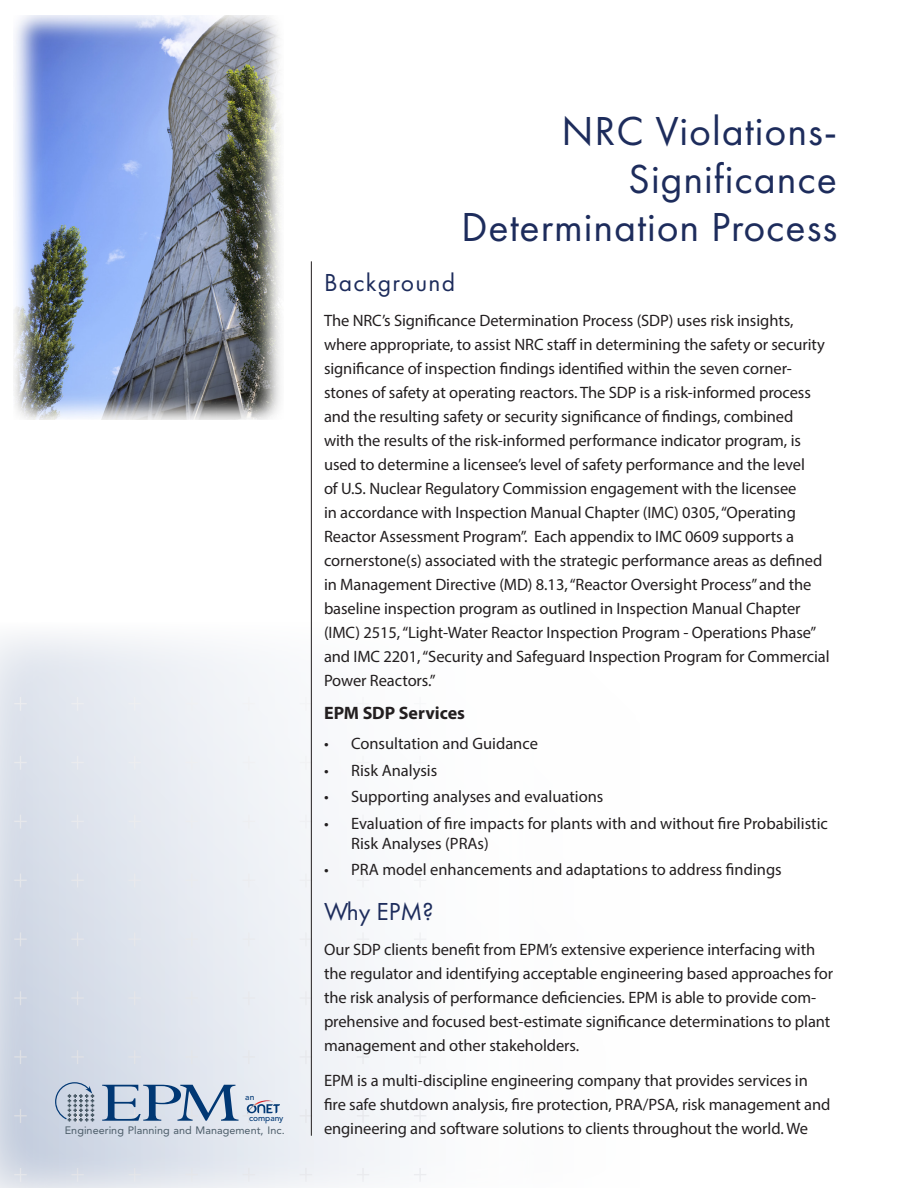
<style>
.page{position:relative;width:918px;height:1188px;background:#fff}
.page>*{position:absolute;margin:0;border:0;box-sizing:border-box;transform-origin:0 0}
.t1{font:62.85px "Perpetua";color:#013874;scale:1.39 1}
.Subhead_2A{font:42px/48px "Futura PT";letter-spacing:.02em;color:#1d2c5c;text-align:right}
.Subhead_3{font:25.5px "Futura PT";letter-spacing:.05em;color:#1d2c5c}
.Subhead_3-2{font:700 18px "Myriad Pro";color:#231f20}
.Subhead_3-3{font:16.5px/24px "Myriad Pro";letter-spacing:-.005em;color:#231f20}
.t2{font:10.65px "Avenir LT Std";letter-spacing:.005em;color:#4a5b67}
.t3{font:500 8.4px "Avenir LT Std";letter-spacing:-.005em;color:#013874}
</style>
<div class="page">
<svg style="left:0;top:622px;width:427px;height:566px"></svg>
<svg style="left:414px;top:697px;width:12px;height:14px"></svg>
<svg style="left:357px;top:697px;width:12px;height:14px"></svg>
<svg style="left:300px;top:697px;width:11px;height:14px"></svg>
<svg style="left:243px;top:697px;width:12px;height:14px"></svg>
<svg style="left:186px;top:697px;width:12px;height:14px"></svg>
<svg style="left:128px;top:697px;width:13px;height:14px"></svg>
<svg style="left:71px;top:697px;width:13px;height:14px"></svg>
<svg style="left:14px;top:697px;width:13px;height:14px"></svg>
<svg style="left:414px;top:756px;width:12px;height:14px"></svg>
<svg style="left:357px;top:756px;width:12px;height:14px"></svg>
<svg style="left:300px;top:756px;width:11px;height:14px"></svg>
<svg style="left:243px;top:756px;width:12px;height:14px"></svg>
<svg style="left:186px;top:756px;width:12px;height:14px"></svg>
<svg style="left:128px;top:756px;width:13px;height:14px"></svg>
<svg style="left:71px;top:756px;width:13px;height:14px"></svg>
<svg style="left:14px;top:756px;width:13px;height:14px"></svg>
<svg style="left:414px;top:815px;width:12px;height:14px"></svg>
<svg style="left:357px;top:815px;width:12px;height:14px"></svg>
<svg style="left:300px;top:815px;width:11px;height:14px"></svg>
<svg style="left:243px;top:815px;width:12px;height:14px"></svg>
<svg style="left:186px;top:815px;width:12px;height:14px"></svg>
<svg style="left:128px;top:815px;width:13px;height:14px"></svg>
<svg style="left:71px;top:815px;width:13px;height:14px"></svg>
<svg style="left:14px;top:815px;width:13px;height:14px"></svg>
<svg style="left:414px;top:874px;width:12px;height:13px"></svg>
<svg style="left:357px;top:874px;width:12px;height:13px"></svg>
<svg style="left:300px;top:874px;width:11px;height:13px"></svg>
<svg style="left:243px;top:874px;width:12px;height:13px"></svg>
<svg style="left:186px;top:874px;width:12px;height:13px"></svg>
<svg style="left:128px;top:874px;width:13px;height:13px"></svg>
<svg style="left:71px;top:874px;width:13px;height:13px"></svg>
<svg style="left:14px;top:874px;width:13px;height:13px"></svg>
<svg style="left:414px;top:932px;width:12px;height:14px"></svg>
<svg style="left:357px;top:932px;width:12px;height:14px"></svg>
<svg style="left:300px;top:932px;width:11px;height:14px"></svg>
<svg style="left:243px;top:932px;width:12px;height:14px"></svg>
<svg style="left:186px;top:932px;width:12px;height:14px"></svg>
<svg style="left:128px;top:932px;width:13px;height:14px"></svg>
<svg style="left:71px;top:932px;width:13px;height:14px"></svg>
<svg style="left:14px;top:932px;width:13px;height:14px"></svg>
<svg style="left:414px;top:991px;width:12px;height:14px"></svg>
<svg style="left:357px;top:991px;width:12px;height:14px"></svg>
<svg style="left:300px;top:991px;width:11px;height:14px"></svg>
<svg style="left:243px;top:991px;width:12px;height:14px"></svg>
<svg style="left:186px;top:991px;width:12px;height:14px"></svg>
<svg style="left:128px;top:991px;width:13px;height:14px"></svg>
<svg style="left:71px;top:991px;width:13px;height:14px"></svg>
<svg style="left:14px;top:991px;width:13px;height:14px"></svg>
<svg style="left:414px;top:1050px;width:12px;height:14px"></svg>
<svg style="left:357px;top:1050px;width:12px;height:14px"></svg>
<svg style="left:300px;top:1050px;width:11px;height:14px"></svg>
<svg style="left:243px;top:1050px;width:12px;height:14px"></svg>
<svg style="left:186px;top:1050px;width:12px;height:14px"></svg>
<svg style="left:128px;top:1050px;width:13px;height:14px"></svg>
<svg style="left:71px;top:1050px;width:13px;height:14px"></svg>
<svg style="left:14px;top:1050px;width:13px;height:14px"></svg>
<svg style="left:414px;top:1109px;width:12px;height:14px"></svg>
<svg style="left:357px;top:1109px;width:12px;height:14px"></svg>
<svg style="left:300px;top:1109px;width:11px;height:14px"></svg>
<svg style="left:186px;top:1109px;width:12px;height:14px"></svg>
<svg style="left:128px;top:1109px;width:13px;height:14px"></svg>
<svg style="left:14px;top:1109px;width:13px;height:14px"></svg>
<svg style="left:414px;top:1168px;width:12px;height:14px"></svg>
<svg style="left:357px;top:1168px;width:12px;height:14px"></svg>
<svg style="left:300px;top:1168px;width:12px;height:14px"></svg>
<svg style="left:243px;top:1168px;width:12px;height:14px"></svg>
<svg style="left:186px;top:1168px;width:12px;height:14px"></svg>
<svg style="left:128px;top:1168px;width:13px;height:14px"></svg>
<svg style="left:71px;top:1168px;width:13px;height:14px"></svg>
<svg style="left:14px;top:1168px;width:13px;height:14px"></svg>
<img style="left:14px;top:15px;width:267px;height:405px">
<svg style="left:55px;top:1082px;width:39px;height:41px;background:#acb8c8"></svg>
<svg style="left:243px;top:1100px;width:37px;height:23px"></svg>
<hr style="left:311px;top:261px;width:1px;height:875px;background:#231f20">
<h1 class="t1" style="left:99px;top:1063px;width:103px">EPM</h1>
<p class="t3" style="left:245px;top:1093px;width:11px">an</p>
<p class="t3" style="left:249px;top:1113px;width:36px">company</p>
<p class="t2" style="left:65px;top:1124px;width:221px">Engineering Planning and Management, Inc.</p>
<p class="Subhead_2A" style="left:461px;top:107px;width:378px">NRC Violations-<br>Significance<br>Determination Process</p>
<p class="Subhead_3" style="left:324px;top:268px;width:133px">Background</p>
<p class="Subhead_3-3" style="left:324px;top:308px;width:507px">The NRC’s Significance Determination Process (SDP) uses risk insights, where appropriate, to assist NRC staff in determining the safety or security significance of inspection findings identified within the seven corner&shy;stones of safety at operating reactors. The SDP is a risk-informed process and the resulting safety or security significance of findings, combined<br>with the results of the risk-informed performance indicator program, is used to determine a licensee’s level of safety performance and the level<br>of U.S. Nuclear Regulatory Commission engagement with the licensee<br>in accordance with Inspection Manual Chapter (IMC) 0305, “Operating Reactor Assessment Program”. Each appendix to IMC 0609 supports a cornerstone(s) associated with the strategic performance areas as defined in Management Directive (MD) 8.13, “Reactor Oversight Process” and the baseline inspection program as outlined in Inspection Manual Chapter (IMC) 2515, “Light-Water Reactor Inspection Program - Operations Phase” and IMC 2201, “Security and Safeguard Inspection Program for Commercial Power Reactors.”</p>
<p class="Subhead_3-2" style="left:324px;top:701px;width:143px">EPM SDP Services</p>
<p class="Subhead_3-3" style="left:324px;top:731px;width:216px">• Consultation and Guidance</p>
<p class="Subhead_3-3" style="left:324px;top:758px;width:115px">• Risk Analysis</p>
<p class="Subhead_3-3" style="left:324px;top:784px;width:281px">• Supporting analyses and evaluations</p>
<p class="Subhead_3-3" style="left:351px;top:813px;width:478px;line-height:19.8px;text-indent:-27px">• Evaluation of fire impacts for plants with and without fire Probabilistic<br>Risk Analyses (PRAs)</p>
<p class="Subhead_3-3" style="left:324px;top:857px;width:459px">• PRA model enhancements and adaptations to address findings</p>
<p class="Subhead_3" style="left:324px;top:896px;width:111px">Why EPM?</p>
<p class="Subhead_3-3" style="left:324px;top:937px;width:511px">Our SDP clients benefit from EPM’s extensive experience interfacing with the regulator and identifying acceptable engineering based approaches for the risk analysis of performance deficiencies. EPM is able to provide com&shy;prehensive and focused best-estimate significance determinations to plant management and other stakeholders.</p>
<p class="Subhead_3-3" style="left:324px;top:1068px;width:508px">EPM is a multi-discipline engineering company that provides services in fire safe shutdown analysis, fire protection, PRA/PSA, risk management and engineering and software solutions to clients throughout the world. We</p>
</div>
